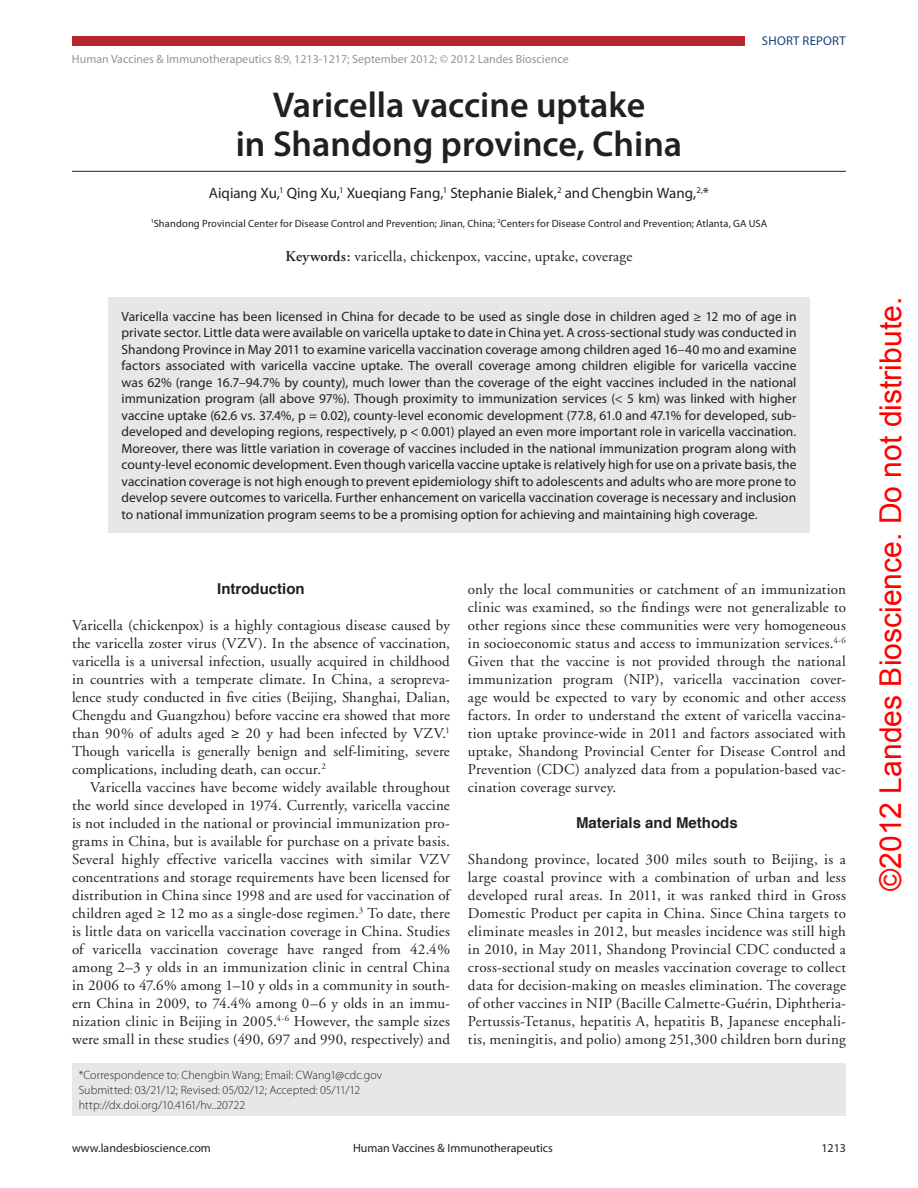
<style>
.page{position:relative;width:918px;height:1188px;background:#fff}
.page>*{position:absolute;margin:0;border:0;box-sizing:border-box;transform-origin:0 0}
.t1{font:600 36px/39px "Myriad Pro";color:#231f20;text-align:center}
.t2{font:30.15px "Arial";color:#f00}
.t3{font:15px/18px "Adobe Garamond";letter-spacing:.015em;color:#231f20;text-align:justify}
.t4{font:15px "Myriad Pro";color:#231f20}
.t5{font:700 15px "Helvetica";color:#231f20}
.t6{font:13.5px/16.5px "Myriad Pro";color:#231f20;text-align:justify}
.t7{font:12.75px "Myriad Pro";letter-spacing:.02em;color:#193f7c}
.t8{font:300 12px/15px "Myriad Pro";color:#231f20}
.t9{font:12px "Myriad Pro";color:#939598}
.t10{font:12px "Myriad Pro";color:#231f20}
.t11{font:10.5px "Myriad Pro";letter-spacing:.01em;color:#231f20}
.s1{font-weight:600}
.s2{font-family:"Myriad Pro"}
</style>
<div class="page">
<div style="left:72px;top:36px;width:673px;height:10px;background:#b7262b"></div>
<div style="left:72px;top:1063px;width:774px;height:53px;background:#e6e7e9"></div>
<div style="left:108px;top:297px;width:702px;height:235px;background:#e6e7e9"></div>
<hr style="left:72px;top:171px;width:774px;height:1px;background:#231f20">
<p class="t9" style="left:72px;top:52px;width:498px">Human Vaccines &amp; Immunotherapeutics 8:9, 1213-1217; September 2012; © 2012 Landes Bioscience</p>
<p class="t7" style="left:762px;top:33px;width:85px">Short Report</p>
<h1 class="t1" style="left:236px;top:85px;width:448px">Varicella vaccine uptake<br>in Shandong province, China</h1>
<p class="t4" style="left:209px;top:184px;width:502px">Aiqiang Xu,<sup>1</sup> Qing Xu,<sup>1</sup> Xueqiang Fang,<sup>1</sup> Stephanie Bialek,<sup>2</sup> and Chengbin Wang,<sup>2,</sup>*</p>
<p class="t11" style="left:151px;top:217px;width:618px"><sup>1</sup>Shandong Provincial Center for Disease Control and Prevention; Jinan, China; <sup>2</sup>Centers for Disease Control and Prevention; Atlanta, GA USA</p>
<p class="t3" style="left:286px;top:248px;width:348px"><span class="s1">Keywords:</span> varicella, chickenpox, vaccine, uptake, coverage</p>
<p class="t6" style="left:122px;top:308px;width:677px">Varicella vaccine has been licensed in China for decade to be used as single dose in children aged ≥ 12 mo of age in private sector. Little data were available on varicella uptake to date in China yet. A cross-sectional study was conducted in Shandong Province in May 2011 to examine varicella vaccination coverage among children aged 16–40 mo and examine factors associated with varicella vaccine uptake. The overall coverage among children eligible for varicella vaccine was 62% (range 16.7–94.7% by county), much lower than the coverage of the eight vaccines included in the national immunization program (all above 97%). Though proximity to immunization services (&lt; 5 km) was linked with higher vaccine uptake (62.6 vs. 37.4%, p = 0.02), county-level economic development (77.8, 61.0 and 47.1% for developed, sub&shy;developed and developing regions, respectively, p &lt; 0.001) played an even more important role in varicella vaccination.<br>Moreover, there was little variation in coverage of vaccines included in the national immunization program along with county-level economic development. Even though varicella vaccine uptake is relatively high for use on a private basis, the vaccination coverage is not high enough to prevent epidemiology shift to adolescents and adults who are more prone to develop severe outcomes to varicella. Further enhancement on varicella vaccination coverage is necessary and inclusion to national immunization program seems to be a promising option for achieving and maintaining high coverage.</p>
<p class="t5" style="left:217px;top:577px;width:89px">Introduction</p>
<p class="t3" style="left:72px;top:617px;width:379px">Varicella (chickenpox) is a highly contagious disease caused by the varicella zoster virus (VZV). In the absence of vaccination, varicella is a universal infection, usually acquired in childhood in countries with a temperate climate. In China, a seropreva&shy;lence study conducted in five cities (Beijing, Shanghai, Dalian, Chengdu and Guangzhou) before vaccine era showed that more than 90% of adults aged <span class="s2">≥</span> 20 y had been infected by VZV.<sup>1<br></sup>Though varicella is generally benign and self-limiting, severe complications, including death, can occur.<sup>2</sup></p>
<p class="t3" style="left:72px;top:779px;width:380px;text-indent:18px">Varicella vaccines have become widely available throughout the world since developed in 1974. Currently, varicella vaccine is not included in the national or provincial immunization pro&shy;grams in China, but is available for purchase on a private basis.<br>Several highly effective varicella vaccines with similar VZV concentrations and storage requirements have been licensed for distribution in China since 1998 and are used for vaccination of children aged <span class="s2">≥</span> 12 mo as a single-dose regimen.<sup>3</sup> To date, there is little data on varicella vaccination coverage in China. Studies of varicella vaccination coverage have ranged from 42.4% among 2–3 y olds in an immunization clinic in central China in 2006 to 47.6% among 1–10 y olds in a community in south&shy;ern China in 2009, to 74.4% among 0–6 y olds in an immu&shy;nization clinic in Beijing in 2005.<sup>4-6</sup> However, the sample sizes were small in these studies (490, 697 and 990, respectively) and</p>
<p class="t8" style="left:79px;top:1068px;width:305px">*Correspondence to: Chengbin Wang; Email: CWang1@cdc.gov<br>Submitted: 03/21/12; Revised: 05/02/12; Accepted: 05/11/12 http://dx.doi.org/10.4161/hv..20722</p>
<p class="t3" style="left:468px;top:581px;width:380px">only the local communities or catchment of an immunization clinic was examined, so the findings were not generalizable to other regions since these communities were very homogeneous in socioeconomic status and access to immunization services.<sup>4-6<br></sup>Given that the vaccine is not provided through the national immunization program (NIP), varicella vaccination cover&shy;age would be expected to vary by economic and other access factors. In order to understand the extent of varicella vaccina&shy;tion uptake province-wide in 2011 and factors associated with uptake, Shandong Provincial Center for Disease Control and Prevention (CDC) analyzed data from a population-based vac&shy;cination coverage survey.</p>
<p class="t5" style="left:576px;top:811px;width:163px">Materials and Methods</p>
<p class="t3" style="left:468px;top:851px;width:380px">Shandong province, located 300 miles south to Beijing, is a large coastal province with a combination of urban and less developed rural areas. In 2011, it was ranked third in Gross Domestic Product per capita in China. Since China targets to eliminate measles in 2012, but measles incidence was still high in 2010, in May 2011, Shandong Provincial CDC conducted a cross-sectional study on measles vaccination coverage to collect data for decision-making on measles elimination. The coverage of other vaccines in NIP (Bacille Calmette-Guérin, Diphtheria-Pertussis-Tetanus, hepatitis A, hepatitis B, Japanese encephali&shy;tis, meningitis, and polio) among 251,300 children born during</p>
<p class="t10" style="left:72px;top:1141px;width:140px">www.landesbioscience.com</p>
<p class="t10" style="left:353px;top:1141px;width:201px">Human Vaccines &amp; Immunotherapeutics</p>
<p class="t10" style="left:821px;top:1141px;width:26px">1213</p>
<h2 class="t2" style="left:871px;top:891px;width:595px;rotate:-90deg">©2012 Landes Bioscience. Do not distribute.</h2>
</div>
